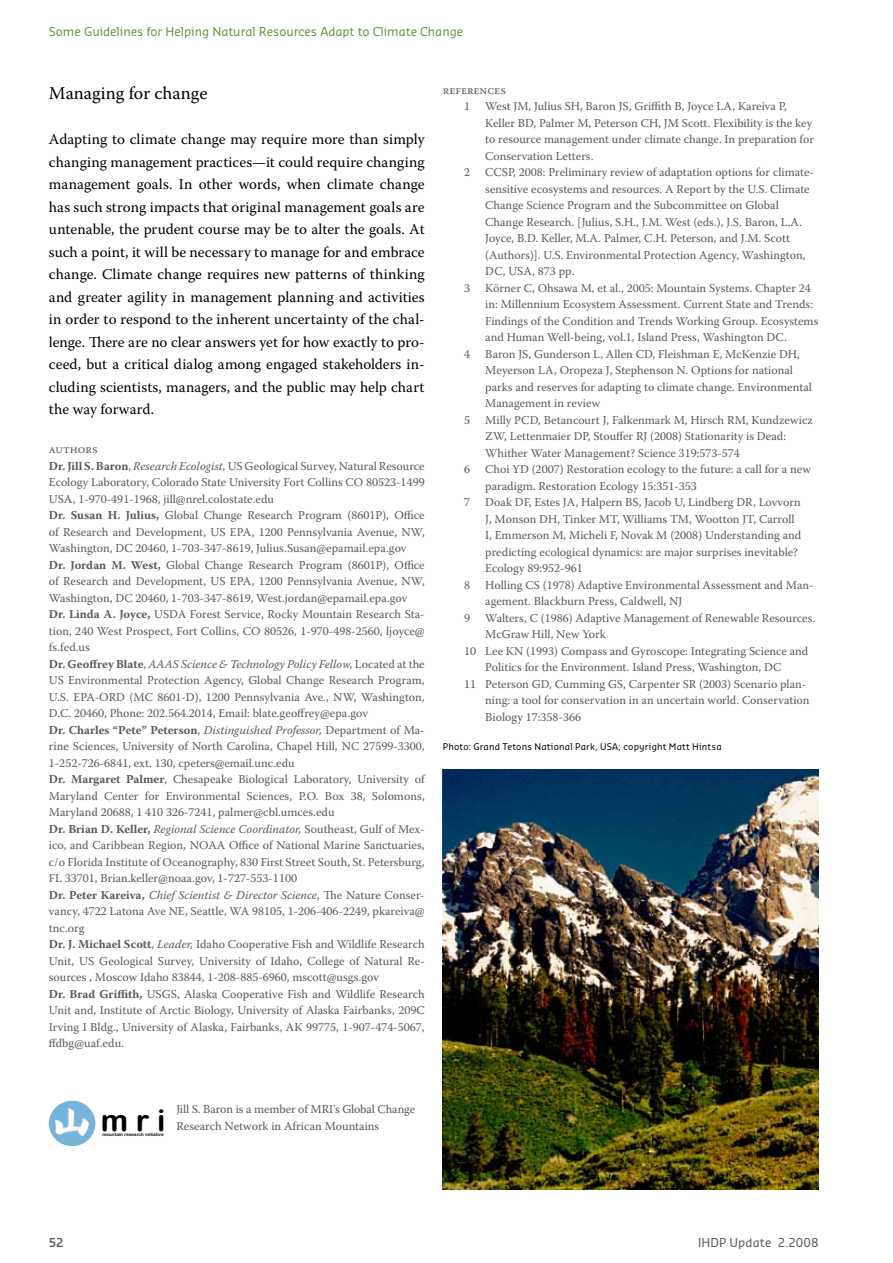
<style>
.page{position:relative;width:893px;height:1263px;background:#fff}
.page>*{position:absolute;margin:0;border:0;box-sizing:border-box;transform-origin:0 0}
.t1{font:30.15px "Arial Rounded MT Bold";color:#000}
.t2{font:18px "Warnock Pro";color:#000}
.t3{font:15px/22.5px "Warnock Pro";letter-spacing:.005em;color:#000;text-align:justify}
.t4{font:12px/16.5px "Warnock Pro";color:#58595b}
.t5{font:12px "Sansa";color:#5d9732}
.t6{font:12px "Sansa";letter-spacing:.005em;color:#58595b}
.t7{font:600 12px "Sansa Std";color:#58595b}
.t8{font:9px "Sansa";letter-spacing:.02em;color:#000}
.t9{font:4.5px "Arial Rounded MT Bold";color:#000}
.s1{font-weight:700}
.s2{font-style:italic}
</style>
<div class="page">
<div style="left:49px;top:1101px;width:46px;height:45px;background:#76b4d9;border-radius:50%"></div>
<img style="left:55px;top:1108px;width:34px;height:28px">
<img style="left:443px;top:769px;width:376px;height:421px">
<p class="t5" style="left:49px;top:24px;width:416px">Some Guidelines for Helping Natural Resources Adapt to Climate Change</p>
<h2 class="t2" style="left:49px;top:82px;width:160px">Managing for change</h2>
<p class="t3" style="left:49px;top:128px;width:377px">Adapting to climate change may require more than simply changing management practices—it could require changing management goals. In other words, when climate change has such strong impacts that original management goals are untenable, the prudent course may be to alter the goals. At such a point, it will be necessary to manage for and embrace change. Climate change requires new patterns of thinking and greater agility in management planning and activities in order to respond to the inherent uncertainty of the chal&shy;lenge. There are no clear answers yet for how exactly to pro&shy;ceed, but a critical dialog among engaged stakeholders in&shy;cluding scientists, managers, and the public may help chart the way forward.</p>
<p class="t4" style="left:49px;top:441px;width:377px">Authors<br><span class="s1">Dr. Jill S. Baron</span>, <span class="s2">Research Ecologist,</span> US Geological Survey, Natural Resource Ecology Laboratory, Colorado State University Fort Collins CO 80523-1499<br>USA, 1-970-491-1968, jill@nrel.colostate.edu<br><span class="s1">Dr. Susan H. Julius,</span> Global Change Research Program (8601P), Office of Research and Development, US EPA, 1200 Pennsylvania Avenue, NW, Washington, DC 20460, 1-703-347-8619, Julius.Susan@epamail.epa.gov <span class="s1">Dr. Jordan M. West,</span> Global Change Research Program (8601P), Office of Research and Development, US EPA, 1200 Pennsylvania Avenue, NW, Washington, DC 20460, 1-703-347-8619, West.jordan@epamail.epa.gov <span class="s1">Dr. Linda A. Joyce,</span> USDA Forest Service, Rocky Mountain Research Sta&shy;tion, 240 West Prospect, Fort Collins, CO 80526, 1-970-498-2560, ljoyce@ fs.fed.us<br><span class="s1">Dr. Geoffrey Blate</span>, <span class="s2">AAAS Science &amp; Technology Policy Fellow,</span> Located at the US Environmental Protection Agency, Global Change Research Program, U.S. EPA-ORD (MC 8601-D), 1200 Pennsylvania Ave., NW, Washington, D.C. 20460, Phone: 202.564.2014, Email: blate.geoffrey@epa.gov<br><span class="s1">Dr. Charles “Pete” Peterson</span>, <span class="s2">Distinguished Professor,</span> Department of Ma&shy;rine Sciences, University of North Carolina, Chapel Hill, NC 27599-3300, 1-252-726-6841, ext. 130, cpeters@email.unc.edu<br><span class="s1">Dr. Margaret Palmer</span>, Chesapeake Biological Laboratory, University of Maryland Center for Environmental Sciences, P.O. Box 38, Solomons, Maryland 20688, 1 410 326-7241, palmer@cbl.umces.edu<br><span class="s1">Dr. Brian D. Keller,</span> <span class="s2">Regional Science Coordinator,</span> Southeast, Gulf of Mex&shy;ico, and Caribbean Region, NOAA Office of National Marine Sanctuaries, c/o Florida Institute of Oceanography, 830 First Street South, St. Petersburg, FL 33701, Brian.keller@noaa.gov, 1-727-553-1100<br><span class="s1">Dr. Peter Kareiva,</span> <span class="s2">Chief Scientist &amp; Director Science</span>, The Nature Conser&shy;vancy, 4722 Latona Ave NE, Seattle, WA 98105, 1-206-406-2249, pkareiva@ tnc.org<br><span class="s1">Dr. J. Michael Scott</span>, <span class="s2">Leader,</span> Idaho Cooperative Fish and Wildlife Research Unit, US Geological Survey, University of Idaho, College of Natural Re&shy;sources , Moscow Idaho 83844, 1-208-885-6960, mscott@usgs.gov<br><span class="s1">Dr. Brad Griffith,</span> USGS, Alaska Cooperative Fish and Wildlife Research Unit and, Institute of Arctic Biology, University of Alaska Fairbanks, 209C Irving I Bldg., University of Alaska, Fairbanks, AK 99775, 1-907-474-5067, ffdbg@uaf.edu.</p>
<p class="t4" style="left:464px;top:81px;width:43px;text-indent:-21px">References<br>1</p>
<p class="t4" style="left:485px;top:98px;width:330px">West JM, Julius SH, Baron JS, Griffith B, Joyce LA, Kareiva P, Keller BD, Palmer M, Peterson CH, JM Scott. Flexibility is the key to resource management under climate change. In preparation for Conservation Letters.</p>
<p class="t4" style="left:464px;top:164px;width:8px">2</p>
<p class="t4" style="left:485px;top:164px;width:330px">CCSP, 2008: Preliminary review of adaptation options for climate&shy;sensitive ecosystems and resources. A Report by the U.S. Climate Change Science Program and the Subcommittee on Global Change Research. [Julius, S.H., J.M. West (eds.), J.S. Baron, L.A.<br>Joyce, B.D. Keller, M.A. Palmer, C.H. Peterson, and J.M. Scott (Authors)]. U.S. Environmental Protection Agency, Washington, DC, USA, 873 pp.</p>
<p class="t4" style="left:464px;top:279px;width:8px">3</p>
<p class="t4" style="left:485px;top:279px;width:335px">Körner C, Ohsawa M, et al., 2005: Mountain Systems. Chapter 24 in: Millennium Ecosystem Assessment. Current State and Trends:<br>Findings of the Condition and Trends Working Group. Ecosystems and Human Well-being, vol.1, Island Press, Washington DC.</p>
<p class="t4" style="left:464px;top:345px;width:7px">4</p>
<p class="t4" style="left:485px;top:345px;width:328px">Baron JS, Gunderson L, Allen CD, Fleishman E, McKenzie DH, Meyerson LA, Oropeza J, Stephenson N. Options for national parks and reserves for adapting to climate change. Environmental Management in review</p>
<p class="t4" style="left:464px;top:411px;width:8px">5</p>
<p class="t4" style="left:485px;top:411px;width:329px">Milly PCD, Betancourt J, Falkenmark M, Hirsch RM, Kundzewicz<br>ZW, Lettenmaier DP, Stouffer RJ (2008) Stationarity is Dead:<br>Whither Water Management? Science 319:573-574</p>
<p class="t4" style="left:464px;top:461px;width:8px">6</p>
<p class="t4" style="left:485px;top:461px;width:327px">Choi YD (2007) Restoration ecology to the future: a call for a new paradigm. Restoration Ecology 15:351-353</p>
<p class="t4" style="left:464px;top:494px;width:8px">7</p>
<p class="t4" style="left:485px;top:494px;width:318px">Doak DF, Estes JA, Halpern BS, Jacob U, Lindberg DR, Lovvorn J, Monson DH, Tinker MT, Williams TM, Wootton JT, Carroll I, Emmerson M, Micheli F, Novak M (2008) Understanding and predicting ecological dynamics: are major surprises inevitable?<br>Ecology 89:952-961</p>
<p class="t4" style="left:464px;top:576px;width:8px">8</p>
<p class="t4" style="left:485px;top:576px;width:330px">Holling CS (1978) Adaptive Environmental Assessment and Man&shy;agement. Blackburn Press, Caldwell, NJ</p>
<p class="t4" style="left:464px;top:609px;width:8px">9</p>
<p class="t4" style="left:485px;top:609px;width:332px">Walters, C (1986) Adaptive Management of Renewable Resources.</p>
<p class="t4" style="left:485px;top:626px;width:122px">McGraw Hill, New York</p>
<p class="t4" style="left:464px;top:642px;width:346px">10 Lee KN (1993) Compass and Gyroscope: Integrating Science and</p>
<p class="t4" style="left:485px;top:659px;width:298px">Politics for the Environment. Island Press, Washington, DC</p>
<p class="t4" style="left:464px;top:675px;width:344px">11 Peterson GD, Cumming GS, Carpenter SR (2003) Scenario plan-</p>
<p class="t4" style="left:485px;top:692px;width:326px">ning: a tool for conservation in an uncertain world. Conservation</p>
<p class="t4" style="left:485px;top:708px;width:97px">Biology 17:358-366</p>
<p class="t8" style="left:443px;top:740px;width:280px">Photo: Grand Tetons National Park, USA; copyright Matt Hintsa</p>
<p class="t4" style="left:176px;top:1101px;width:240px">Jill S. Baron is a member of MRI's Global Change</p>
<h1 class="t1" style="left:101px;top:1103px;width:66px">mri</h1>
<p class="t4" style="left:176px;top:1117px;width:204px">Research Network in African Mountains</p>
<p class="t9" style="left:102px;top:1131px;width:63px">mountain research initiative</p>
<p class="t7" style="left:49px;top:1234px;width:16px">52</p>
<p class="t6" style="left:698px;top:1234px;width:122px">IHDP Update 2.2008</p>
</div>
